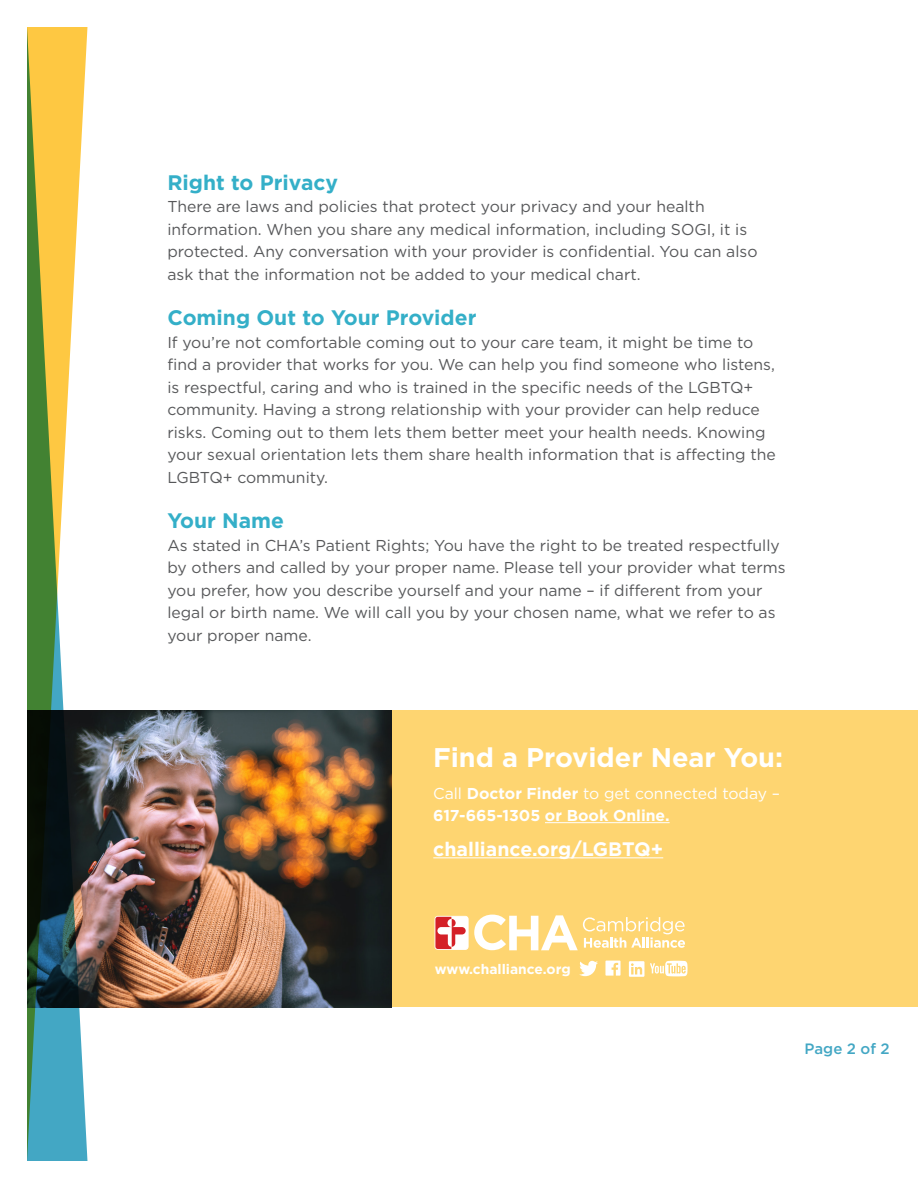
<style>
.page{position:relative;width:918px;height:1188px;background:#fff}
.page>*{position:absolute;margin:0;border:0;box-sizing:border-box;transform-origin:0 0}
.Subhead_Overprint{font:700 27px "Gotham";color:#fff}
.Subhead{font:700 21px "Gotham";color:#34afc8}
.Subhead_Overprint-2{font:700 19.5px "Gotham";color:#fff}
.Body_copy{font:15.75px/22.5px "Gotham";color:#57585a}
.Body_Bold{font:700 15.75px/22.5px "Gotham";color:#fff}
.Page_Labels{font:500 15px "Gotham";color:#43a7c4}
.t1{font:700 13.8px "Gotham";color:#fff}
.s1{font-weight:400}
</style>
<div class="page">
<img style="left:87px;top:711px;width:305px;height:296px">
<div style="left:392px;top:711px;width:526px;height:296px;background:#fed571"></div>
<hr style="left:545px;top:822px;width:125px;height:1px;background:#fff">
<svg style="left:605px;top:961px;width:16px;height:15px"></svg>
<svg style="left:579px;top:961px;width:19px;height:15px"></svg>
<svg style="left:629px;top:961px;width:15px;height:16px"></svg>
<svg style="left:650px;top:961px;width:38px;height:15px"></svg>
<svg style="left:435px;top:915px;width:250px;height:35px"></svg>
<svg style="left:27px;top:27px;width:60px;height:1134px"></svg>
<hr style="left:433px;top:857px;width:230px;height:1px;background:#fff">
<p class="Subhead" style="left:167px;top:168px;width:172px">Right to Privacy</p>
<p class="Body_copy" style="left:167px;top:195px;width:592px">There are laws and policies that protect your privacy and your health information. When you share any medical information, including SOGI, it is protected. Any conversation with your provider is confidential. You can also ask that the information not be added to your medical chart.</p>
<p class="Subhead" style="left:167px;top:304px;width:311px">Coming Out to Your Provider</p>
<p class="Body_copy" style="left:167px;top:330px;width:610px">If you’re not comfortable coming out to your care team, it might be time to find a provider that works for you. We can help you find someone who listens, is respectful, caring and who is trained in the specific needs of the LGBTQ+ community. Having a strong relationship with your provider can help reduce risks. Coming out to them lets them better meet your health needs. Knowing your sexual orientation lets them share health information that is affecting the LGBTQ+ community.</p>
<p class="Subhead" style="left:167px;top:507px;width:118px">Your Name</p>
<p class="Body_copy" style="left:167px;top:533px;width:620px">As stated in CHA’s Patient Rights; You have the right to be treated respectfully by others and called by your proper name. Please tell your provider what terms you prefer, how you describe yourself and your name – if different from your legal or birth name. We will call you by your chosen name, what we refer to as your proper name.</p>
<p class="Subhead_Overprint" style="left:433px;top:740px;width:351px">Find a Provider Near You:</p>
<p class="Body_Bold" style="left:433px;top:782px;width:349px"><span class="s1">Call</span> Doctor Finder <span class="s1">to get connected today –<br></span>617-665-1305 or Book Online.</p>
<p class="Subhead_Overprint-2" style="left:433px;top:836px;width:231px">challiance.org/LGBTQ+</p>
<p class="t1" style="left:435px;top:960px;width:137px">www.challiance.org</p>
<p class="Page_Labels" style="left:805px;top:1039px;width:87px">Page 2 of 2</p>
</div>
